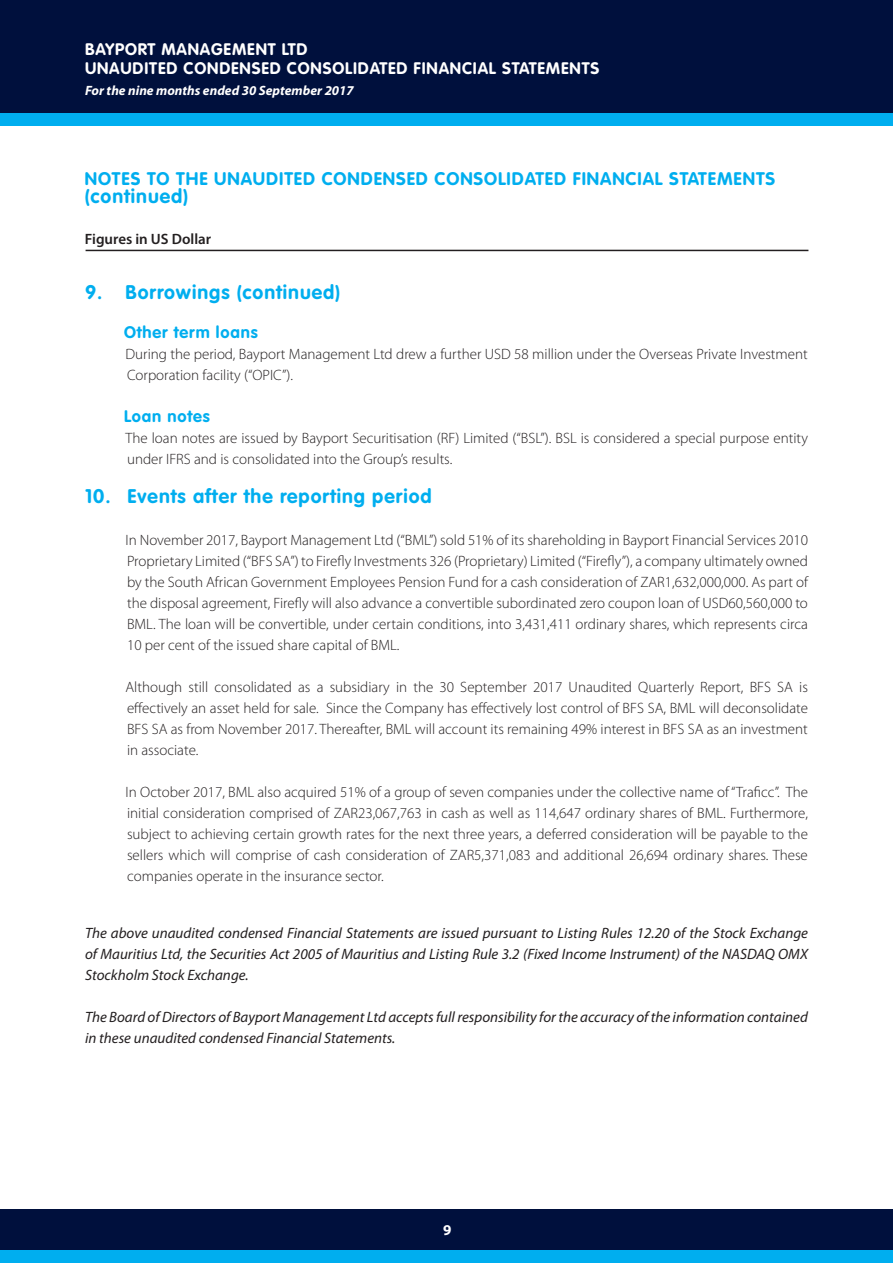
<style>
.page{position:relative;width:893px;height:1263px;background:#fff}
.page>*{position:absolute;margin:0;border:0;box-sizing:border-box;transform-origin:0 0}
.t1{font:700 19.5px "VAG Rounded Std";letter-spacing:.05em;color:#00aeef}
.t2{font:700 18px "VAG Rounded Std";letter-spacing:.05em;color:#00aeef}
.t3{font:700 16.5px/19.8px "VAG Rounded Std";letter-spacing:.05em;color:#fff}
.t4{font:700 16.5px "VAG Rounded Std";letter-spacing:.05em;color:#00aeef}
.t5{font:300 15px/21px "Myriad Pro";color:#231f20;text-align:justify}
.t6{font:italic 15px/21px "Myriad Pro";color:#231f20;text-align:justify}
.t7{font:600 15px "Myriad Pro";color:#231f20}
.t8{font:700 15px "Myriad Pro";color:#fff}
.t9{font:italic 700 13.5px "Myriad Pro";color:#fff}
</style>
<div class="page">
<div style="left:0;top:0;width:893px;height:114px;background:#00103d"></div>
<div style="left:0;top:113px;width:893px;height:13px;background:#00aeef"></div>
<div style="left:0;top:1209px;width:893px;height:42px;background:#00103d"></div>
<div style="left:0;top:1250px;width:893px;height:13px;background:#00aeef"></div>
<hr style="left:86px;top:250px;width:722px;height:1px;background:#231f20">
<p class="t3" style="left:85px;top:40px;width:516px">BAYPORT MANAGEMENT LTD<br>UNAUDITED CONDENSED CONSOLIDATED FINANCIAL STATEMENTS</p>
<p class="t9" style="left:85px;top:82px;width:270px">For the nine months ended 30 September 2017</p>
<p class="t2" style="left:85px;top:168px;width:692px">NOTES TO THE UNAUDITED CONDENSED CONSOLIDATED FINANCIAL STATEMENTS</p>
<h1 class="t1" style="left:85px;top:185px;width:105px">(continued)</h1>
<p class="t7" style="left:85px;top:229px;width:128px">Figures in US Dollar</p>
<h1 class="t1" style="left:85px;top:281px;width:257px">9. Borrowings (continued)</h1>
<p class="t4" style="left:124px;top:323px;width:135px">Other term loans</p>
<p class="t5" style="left:126px;top:344px;width:684px">During the period, Bayport Management Ltd drew a further USD 58 million under the Overseas Private Investment<br>Corporation facility (“OPIC”).</p>
<p class="t4" style="left:124px;top:407px;width:87px">Loan notes</p>
<p class="t5" style="left:126px;top:428px;width:684px">The loan notes are issued by Bayport Securitisation (RF) Limited (“BSL”). BSL is considered a special purpose entity under IFRS and is consolidated into the Group’s results.</p>
<h1 class="t1" style="left:85px;top:485px;width:348px">10. Events after the reporting period</h1>
<p class="t5" style="left:126px;top:530px;width:684px">In November 2017, Bayport Management Ltd (“BML”) sold 51% of its shareholding in Bayport Financial Services 2010<br>Proprietary Limited (“BFS SA”) to Firefly Investments 326 (Proprietary) Limited (“Firefly”), a company ultimately owned by the South African Government Employees Pension Fund for a cash consideration of ZAR1,632,000,000. As part of the disposal agreement, Firefly will also advance a convertible subordinated zero coupon loan of USD60,560,000 to BML. The loan will be convertible, under certain conditions, into 3,431,411 ordinary shares, which represents circa 10 per cent of the issued share capital of BML.</p>
<p class="t5" style="left:126px;top:677px;width:684px">Although still consolidated as a subsidiary in the 30 September 2017 Unaudited Quarterly Report, BFS SA is effectively an asset held for sale. Since the Company has effectively lost control of BFS SA, BML will deconsolidate BFS SA as from November 2017. Thereafter, BML will account its remaining 49% interest in BFS SA as an investment in associate.</p>
<p class="t5" style="left:126px;top:782px;width:684px">In October 2017, BML also acquired 51% of a group of seven companies under the collective name of “Traficc”. The initial consideration comprised of ZAR23,067,763 in cash as well as 114,647 ordinary shares of BML. Furthermore, subject to achieving certain growth rates for the next three years, a deferred consideration will be payable to the sellers which will comprise of cash consideration of ZAR5,371,083 and additional 26,694 ordinary shares. These companies operate in the insurance sector.</p>
<p class="t6" style="left:85px;top:923px;width:724px">The above unaudited condensed Financial Statements are issued pursuant to Listing Rules 12.20 of the Stock Exchange of Mauritius Ltd, the Securities Act 2005 of Mauritius and Listing Rule 3.2 (Fixed Income Instrument) of the NASDAQ OMX Stockholm Stock Exchange.</p>
<p class="t6" style="left:85px;top:1007px;width:724px">The Board of Directors of Bayport Management Ltd accepts full responsibility for the accuracy of the information contained in these unaudited condensed Financial Statements.</p>
<p class="t8" style="left:443px;top:1220px;width:10px">9</p>
</div>
